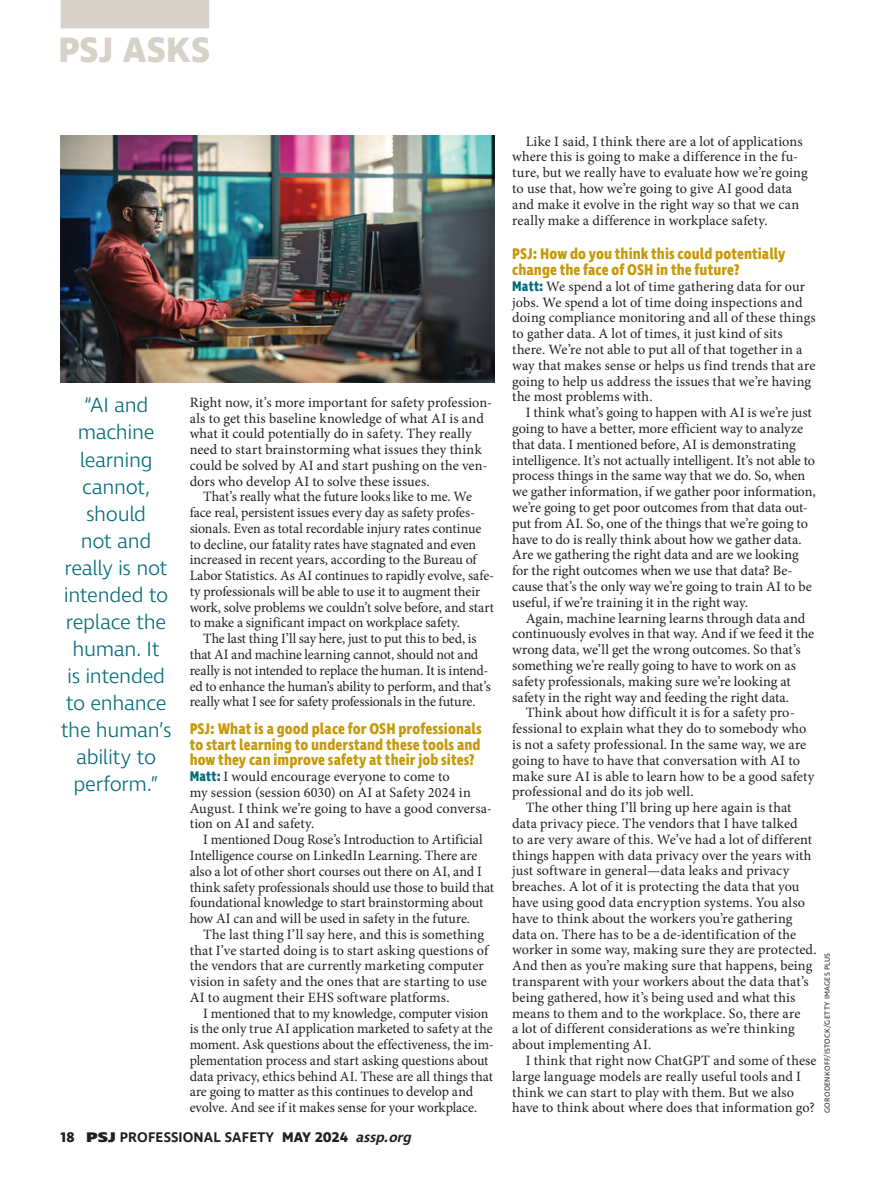
<style>
.page{position:relative;width:878px;height:1177px;background:#fff}
.page>*{position:absolute;margin:0;border:0;box-sizing:border-box;transform-origin:0 0}
.t1{font:700 36px "Ingra";letter-spacing:.01em;color:#d7d2c9}
.t2{font:300 21px/27px "Ingra";letter-spacing:-.02em;color:#006b7b;text-align:center}
.t3{font:700 15.75px/15.8px "Ingra Cd";letter-spacing:.005em;color:#c69908;text-align:justify}
.t4{font:14.25px/15.8px "Minion Pro";color:#231f20}
.t5{font:600 14.25px "Ingra";letter-spacing:.01em;color:#231f20}
.t6{font:7.5px "Ingra";letter-spacing:.035em;color:#231f20}
.s1{font-family:"Ingra Cd";font-weight:700;color:#006b7b}
.s2{font-weight:700}
.s3{font-weight:800}
.s4{font-style:italic}
</style>
<div class="page">
<div style="left:61px;top:0;width:148px;height:28px;background:#d7d2c9"></div>
<img style="left:61px;top:135px;width:433px;height:248px">
<h1 class="t1" style="left:58px;top:27px;width:153px">PSJ ASKS</h1>
<h2 class="t2" style="left:61px;top:393px;width:112px">“AI and machine learning cannot, should<br>not and really is not intended to replace the human. It<br>is intended to enhance the human’s ability to perform.”</h2>
<p class="t4" style="left:190px;top:394px;width:304px">Right now, it’s more important for safety profession&shy;als to get this baseline knowledge of what AI is and what it could potentially do in safety. They really need to start brainstorming what issues they think could be solved by AI and start pushing on the ven&shy;dors who develop AI to solve these issues.</p>
<p class="t4" style="left:190px;top:489px;width:306px;text-indent:14px">That’s really what the future looks like to me. We face real, persistent issues every day as safety profes&shy;sionals. Even as total recordable injury rates continue to decline, our fatality rates have stagnated and even increased in recent years, according to the Bureau of Labor Statistics. As AI continues to rapidly evolve, safe&shy;ty professionals will be able to use it to augment their work, solve problems we couldn’t solve before, and start to make a significant impact on workplace safety.</p>
<p class="t4" style="left:190px;top:630px;width:303px;text-indent:14px">The last thing I’ll say here, just to put this to bed, is that AI and machine learning cannot, should not and really is not intended to replace the human. It is intend&shy;ed to enhance the human’s ability to perform, and that’s really what I see for safety professionals in the future.</p>
<p class="t3" style="left:190px;top:721px;width:294px">PSJ: What is a good place for OSH professionals to start learning to understand these tools and how they can improve safety at their job sites?</p>
<p class="t4" style="left:190px;top:768px;width:304px"><span class="s1">Matt:</span> I would encourage everyone to come to<br>my session (session 6030) on AI at Safety 2024 in August. I think we’re going to have a good conversa&shy;tion on AI and safety.</p>
<p class="t4" style="left:190px;top:831px;width:306px;text-indent:14px">I mentioned Doug Rose’s Introduction to Artificial Intelligence course on LinkedIn Learning. There are also a lot of other short courses out there on AI, and I think safety professionals should use those to build that foundational knowledge to start brainstorming about how AI can and will be used in safety in the future.</p>
<p class="t4" style="left:190px;top:926px;width:300px;text-indent:13px">The last thing I’ll say here, and this is something that I’ve started doing is to start asking questions of the vendors that are currently marketing computer vision in safety and the ones that are starting to use AI to augment their EHS software platforms.</p>
<p class="t4" style="left:190px;top:1005px;width:306px;text-indent:14px">I mentioned that to my knowledge, computer vision is the only true AI application marketed to safety at the moment. Ask questions about the effectiveness, the im&shy;plementation process and start asking questions about data privacy, ethics behind AI. These are all things that are going to matter as this continues to develop and evolve. And see if it makes sense for your workplace.</p>
<p class="t5" style="left:61px;top:1128px;width:356px"><span class="s2">18</span> <span class="s3">PSJ</span> PROFESSIONAL SAFETY <span class="s2">MAY 2024</span> <span class="s4">assp.org</span></p>
<p class="t4" style="left:512px;top:133px;width:297px;text-indent:13px">Like I said, I think there are a lot of applications where this is going to make a difference in the fu&shy;ture, but we really have to evaluate how we’re going to use that, how we’re going to give AI good data and make it evolve in the right way so that we can really make a difference in workplace safety.</p>
<p class="t3" style="left:512px;top:247px;width:275px">PSJ: How do you think this could potentially change the face of OSH in the future?</p>
<p class="t4" style="left:512px;top:278px;width:305px"><span class="s1">Matt:</span> We spend a lot of time gathering data for our jobs. We spend a lot of time doing inspections and doing compliance monitoring and all of these things to gather data. A lot of times, it just kind of sits there. We’re not able to put all of that together in a way that makes sense or helps us find trends that are going to help us address the issues that we’re having the most problems with.</p>
<p class="t4" style="left:512px;top:405px;width:305px;text-indent:13px">I think what’s going to happen with AI is we’re just going to have a better, more efficient way to analyze that data. I mentioned before, AI is demonstrating intelligence. It’s not actually intelligent. It’s not able to process things in the same way that we do. So, when we gather information, if we gather poor information, we’re going to get poor outcomes from that data out&shy;put from AI. So, one of the things that we’re going to have to do is really think about how we gather data.<br>Are we gathering the right data and are we looking for the right outcomes when we use that data? Be&shy;cause that’s the only way we’re going to train AI to be useful, if we’re training it in the right way.</p>
<p class="t4" style="left:512px;top:610px;width:303px;text-indent:13px">Again, machine learning learns through data and continuously evolves in that way. And if we feed it the wrong data, we’ll get the wrong outcomes. So that’s something we’re really going to have to work on as safety professionals, making sure we’re looking at safety in the right way and feeding the right data.</p>
<p class="t4" style="left:526px;top:705px;width:271px">Think about how difficult it is for a safety pro-</p>
<p class="t4" style="left:512px;top:720px;width:296px">fessional to explain what they do to somebody who</p>
<p class="t4" style="left:512px;top:736px;width:296px">is not a safety professional. In the same way, we are</p>
<p class="t4" style="left:512px;top:752px;width:289px">going to have to have that conversation with AI to</p>
<p class="t4" style="left:512px;top:768px;width:304px">make sure AI is able to learn how to be a good safety</p>
<p class="t4" style="left:512px;top:783px;width:183px">professional and do its job well.</p>
<p class="t4" style="left:526px;top:799px;width:267px">The other thing I’ll bring up here again is that</p>
<p class="t4" style="left:512px;top:815px;width:287px">data privacy piece. The vendors that I have talked</p>
<p class="t4" style="left:512px;top:831px;width:301px">to are very aware of this. We’ve had a lot of different</p>
<p class="t4" style="left:512px;top:847px;width:301px">things happen with data privacy over the years with</p>
<p class="t4" style="left:512px;top:862px;width:278px">just software in general—data leaks and privacy</p>
<p class="t4" style="left:512px;top:878px;width:289px">breaches. A lot of it is protecting the data that you</p>
<p class="t4" style="left:512px;top:894px;width:294px">have using good data encryption systems. You also</p>
<p class="t4" style="left:512px;top:910px;width:282px">have to think about the workers you’re gathering</p>
<p class="t4" style="left:512px;top:926px;width:285px">data on. There has to be a de-identification of the</p>
<p class="t4" style="left:512px;top:941px;width:306px">worker in some way, making sure they are protected.</p>
<p class="t4" style="left:512px;top:957px;width:302px">And then as you’re making sure that happens, being</p>
<p class="t4" style="left:512px;top:973px;width:298px">transparent with your workers about the data that’s</p>
<p class="t4" style="left:512px;top:989px;width:285px">being gathered, how it’s being used and what this</p>
<p class="t4" style="left:512px;top:1005px;width:290px">means to them and to the workplace. So, there are</p>
<p class="t4" style="left:512px;top:1020px;width:284px">a lot of different considerations as we’re thinking</p>
<p class="t4" style="left:512px;top:1036px;width:141px">about implementing AI.</p>
<p class="t4" style="left:526px;top:1052px;width:292px">I think that right now ChatGPT and some of these</p>
<p class="t4" style="left:512px;top:1068px;width:290px">large language models are really useful tools and I</p>
<p class="t4" style="left:512px;top:1083px;width:283px">think we can start to play with them. But we also</p>
<p class="t4" style="left:512px;top:1099px;width:304px">have to think about where does that information go?</p>
<p class="t6" style="left:823px;top:1112px;width:161px;rotate:-90deg">GORODENKOFF/ISTOCK/GETTY IMAGES PLUS</p>
</div>
